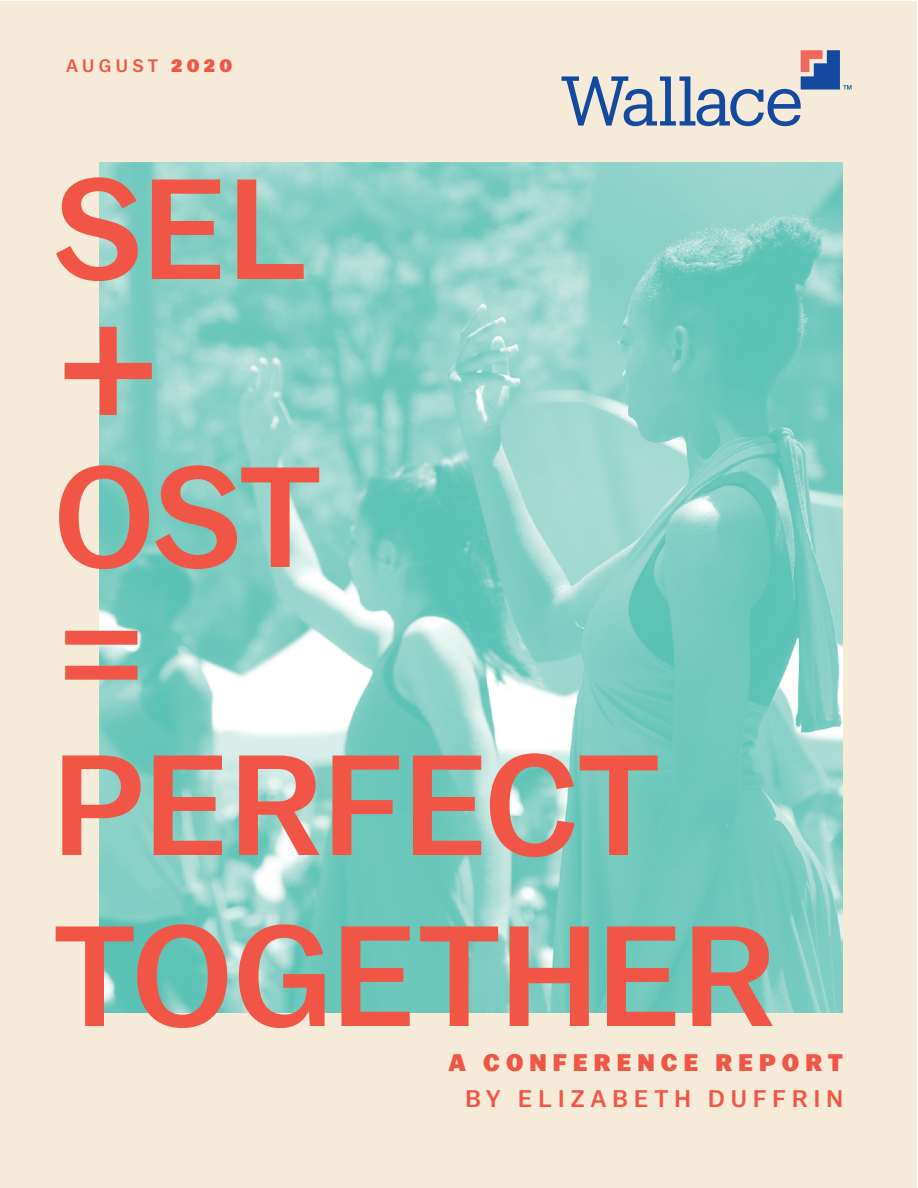
<style>
.page{position:relative;width:918px;height:1188px;background:#fff}
.page>*{position:absolute;margin:0;border:0;box-sizing:border-box;transform-origin:0 0}
.Copy{font:500 189.45px "Balto";color:#f05545}
.Copy-2{font:500 165.9px "Balto";color:#f05545}
.Copy-3{font:500 142.2px "Balto";color:#f05545}
.Copy-4{font:500 24px "Balto";letter-spacing:.25em;color:#f05545}
.Copy-5{font:900 24px "Balto";letter-spacing:.25em;color:#f05545}
.Copy-6{font:500 18px "Balto";letter-spacing:.25em;color:#f05545}
.s1{font-weight:900}
</style>
<div class="page">
<div style="left:0;top:1px;width:916px;height:1186px;background:#f5ebd8"></div>
<img style="left:99px;top:162px;width:744px;height:850px">
<svg style="left:562px;top:50px;width:289px;height:76px"></svg>
<p class="Copy-6" style="left:66px;top:55px;width:168px">AUGUST <span class="s1">2020</span></p>
<p class="Copy-3" style="left:53px;top:143px;width:258px">SEL</p>
<p class="Copy" style="left:53px;top:254px;width:111px">+</p>
<p class="Copy-3" style="left:53px;top:431px;width:270px">OST</p>
<p class="Copy-2" style="left:53px;top:553px;width:98px">=</p>
<p class="Copy-3" style="left:53px;top:719px;width:608px">PERFECT</p>
<p class="Copy-3" style="left:53px;top:890px;width:725px">TOGETHER</p>
<p class="Copy-5" style="left:449px;top:1048px;width:396px">A CONFERENCE REPORT</p>
<p class="Copy-4" style="left:465px;top:1084px;width:379px">BY ELIZABETH DUFFRIN</p>
</div>
